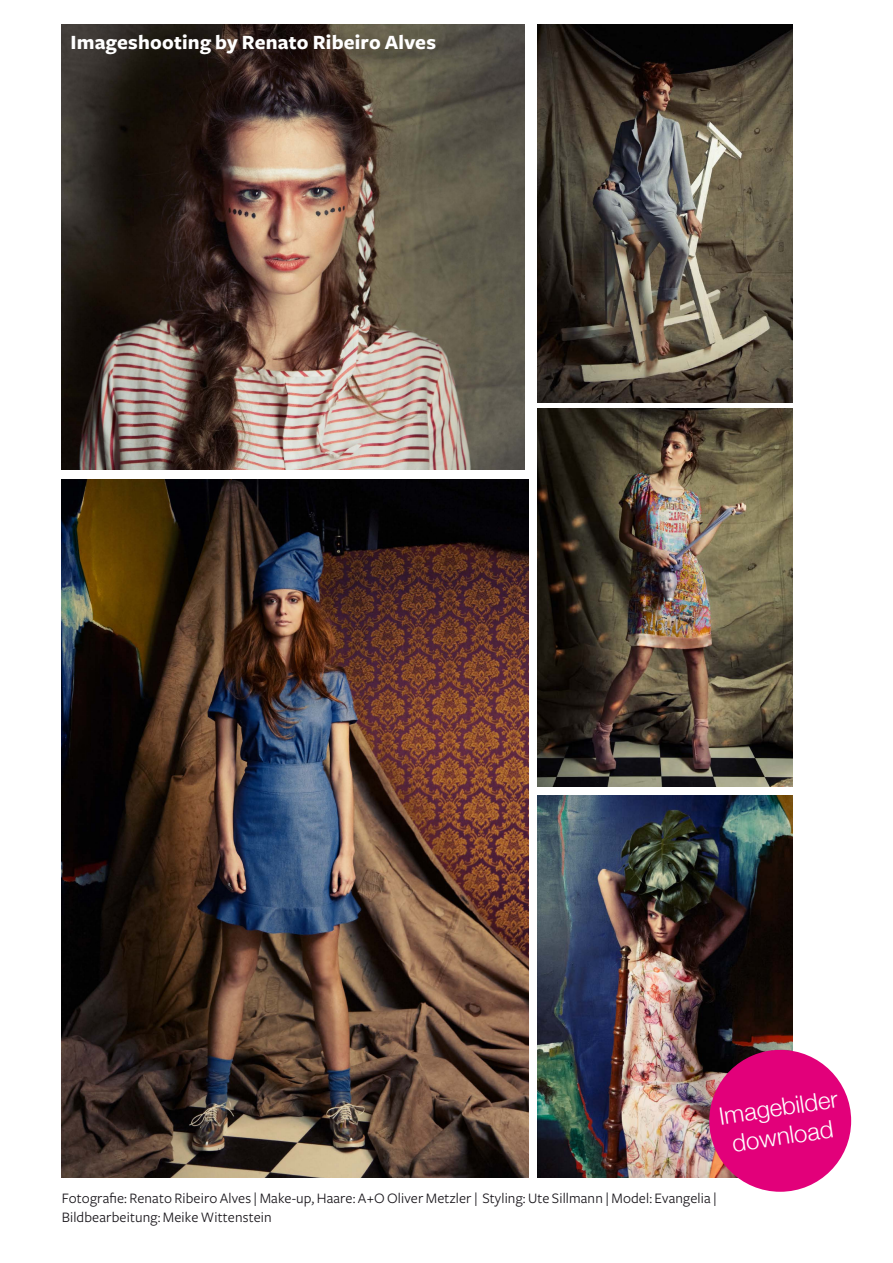
<style>
.page{position:relative;width:893px;height:1263px;background:#fff}
.page>*{position:absolute;margin:0;border:0;box-sizing:border-box;transform-origin:0 0}
.t1{font:300 24px "Helvetica Neue";color:#fff}
.t2{font:700 21px "Freight Sans";letter-spacing:.01em;color:#fff}
.t3{font:15px "Freight Sans";letter-spacing:.01em;color:#1a171c}
</style>
<div class="page">
<img style="left:62px;top:480px;width:466px;height:698px">
<img style="left:537px;top:795px;width:256px;height:383px">
<img style="left:537px;top:408px;width:256px;height:378px">
<img style="left:537px;top:24px;width:256px;height:378px">
<img style="left:62px;top:24px;width:462px;height:446px">
<div style="left:709px;top:1050px;width:142px;height:142px;background:#e2007a;border-radius:50%"></div>
<p class="t2" style="left:71px;top:31px;width:367px">Imageshooting by Renato Ribeiro Alves</p>
<p class="t1" style="left:716px;top:1096px;width:122px;rotate:-8deg">Imagebilder</p>
<p class="t1" style="left:730px;top:1124px;width:103px;rotate:-8deg">download</p>
<p class="t3" style="left:62px;top:1190px;width:657px">Fotografie: Renato Ribeiro Alves | Make-up, Haare: A+O Oliver Metzler | Styling: Ute Sillmann | Model: Evangelia |</p>
<p class="t3" style="left:62px;top:1209px;width:212px">Bildbearbeitung: Meike Wittenstein</p>
</div>
